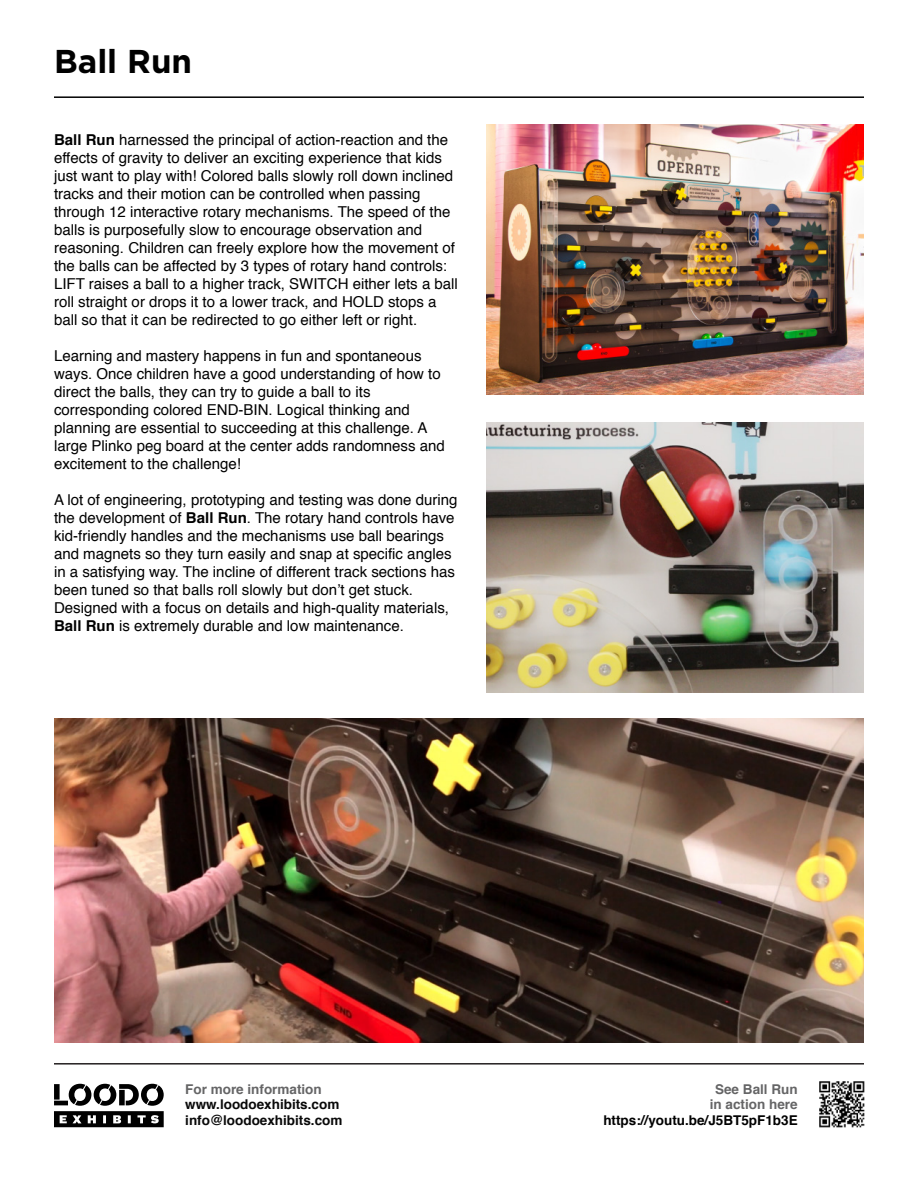
<style>
.page{position:relative;width:918px;height:1188px;background:#fff}
.page>*{position:absolute;margin:0;border:0;box-sizing:border-box;transform-origin:0 0}
.t1{font:700 33px "Gotham";color:#000}
.t2{font:15px/18px "Helvetica";color:#000}
.t3{font:700 13.5px/15.8px "Helvetica";color:#090909}
.t4{font:700 13.5px/15.8px "Helvetica";color:#656566;text-align:center}
.t5{font:700 13.5px "Helvetica";color:#000}
.s1{font-weight:700}
</style>
<div class="page">
<hr style="left:54px;top:96px;width:810px;height:2px;background:#000">
<hr style="left:54px;top:1063px;width:810px;height:2px;background:#231f20">
<svg style="left:54px;top:1084px;width:110px;height:43px"></svg>
<img style="left:819px;top:1081px;width:46px;height:47px">
<img style="left:486px;top:124px;width:378px;height:270px">
<img style="left:486px;top:422px;width:378px;height:270px">
<img style="left:54px;top:718px;width:810px;height:324px">
<h1 class="t1" style="left:54px;top:39px;width:140px">Ball Run</h1>
<p class="t2" style="left:54px;top:132px;width:405px"><span class="s1">Ball Run</span> harnessed the principal of action-reaction and the effects of gravity to deliver an exciting experience that kids just want to play with! Colored balls slowly roll down inclined tracks and their motion can be controlled when passing through 12 interactive rotary mechanisms. The speed of the balls is purposefully slow to encourage observation and reasoning. Children can freely explore how the movement of the balls can be affected by 3 types of rotary hand controls:<br>LIFT raises a ball to a higher track, SWITCH either lets a ball roll straight or drops it to a lower track, and HOLD stops a ball so that it can be redirected to go either left or right.</p>
<p class="t2" style="left:54px;top:348px;width:392px">Learning and mastery happens in fun and spontaneous ways. Once children have a good understanding of how to direct the balls, they can try to guide a ball to its corresponding colored END-BIN. Logical thinking and planning are essential to succeeding at this challenge. A large Plinko peg board at the center adds randomness and excitement to the challenge!</p>
<p class="t2" style="left:54px;top:492px;width:405px">A lot of engineering, prototyping and testing was done during the development of <span class="s1">Ball Run</span>. The rotary hand controls have kid-friendly handles and the mechanisms use ball bearings and magnets so they turn easily and snap at specific angles in a satisfying way. The incline of different track sections has been tuned so that balls roll slowly but don’t get stuck.<br>Designed with a focus on details and high-quality materials, <span class="s1">Ball Run</span> is extremely durable and low maintenance.</p>
<p class="t4" style="left:185px;top:1081px;width:138px">For more information</p>
<p class="t3" style="left:185px;top:1097px;width:159px">www.loodoexhibits.com info@loodoexhibits.com</p>
<p class="t4" style="left:710px;top:1081px;width:89px">See Ball Run in action here</p>
<p class="t5" style="left:603px;top:1109px;width:196px">https://youtu.be/J5BT5pF1b3E</p>
</div>
